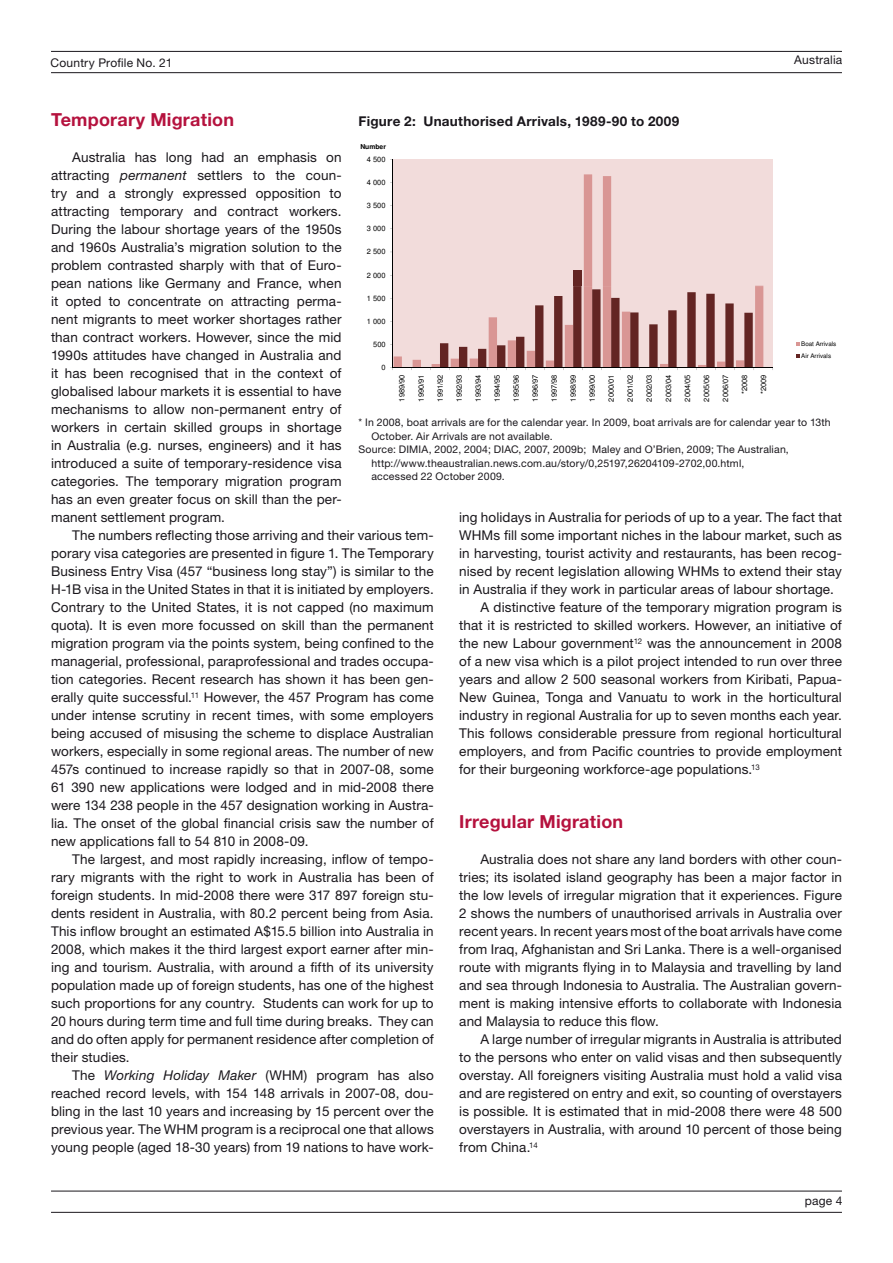
<style>
.page{position:relative;width:893px;height:1263px;background:#fff}
.page>*{position:absolute;margin:0;border:0;box-sizing:border-box;transform-origin:0 0}
.t1{font:700 18px "Helvetica Neue LT Pro";letter-spacing:.01em;color:#b5123e}
.t2{font:13.5px/18px "Helvetica Neue LT Pro";letter-spacing:.01em;color:#1a171c;text-align:justify}
.t3{font:700 13.5px "Helvetica Neue LT Pro";letter-spacing:.02em;color:#1a171c}
.t4{font:12px "Helvetica Neue LT Pro";letter-spacing:.015em;color:#1a171c}
.t5{font:10.5px "Helvetica Neue LT Pro";letter-spacing:.02em;color:#1a171c}
.t6{font:7.5px "Helvetica";color:#000}
.t7{font:700 6.75px "Helvetica";color:#000}
.t8{font:6.15px/12px "Helvetica";color:#000}
.s1{font-style:italic}
</style>
<div class="page">
<hr style="left:51px;top:51px;width:791px;height:1px;background:#1a171c">
<hr style="left:51px;top:72px;width:791px;height:1px;background:#1a171c">
<hr style="left:51px;top:1191px;width:791px;height:1px;background:#1a171c">
<hr style="left:51px;top:1212px;width:791px;height:1px;background:#1a171c">
<div style="left:392px;top:159px;width:381px;height:127px;background:#f2dcdb"></div>
<hr style="left:392px;top:159px;width:1px;height:127px;background:#000">
<div style="left:392px;top:286px;width:381px;height:82px;background:#f2dcdb"></div>
<hr style="left:392px;top:368px;width:381px;height:1px;background:#000">
<svg style="left:390px;top:174px;width:373px;height:196px"></svg>
<p class="t4" style="left:51px;top:56px;width:123px">Country Profile No. 21</p>
<p class="t4" style="left:794px;top:53px;width:50px">Australia</p>
<p class="t7" style="left:525px;top:113px;width:156px">Figure 2: Unauthorised Arrivals, 1989-90 to 2009</p>
<h1 class="t1" style="left:51px;top:108px;width:185px">Temporary Migration</h1>
<p class="t2" style="left:51px;top:148px;width:292px;text-indent:21px">Australia has long had an emphasis on attracting <span class="s1">permanent</span> settlers to the coun&shy;try and a strongly expressed opposition to attracting temporary and contract workers.<br>During the labour shortage years of the 1950s and 1960s Australia’s migration solution to the problem contrasted sharply with that of Euro&shy;pean nations like Germany and France, when it opted to concentrate on attracting perma&shy;nent migrants to meet worker shortages rather than contract workers. However, since the mid 1990s attitudes have changed in Australia and it has been recognised that in the context of globalised labour markets it is essential to have mechanisms to allow non-permanent entry of workers in certain skilled groups in shortage in Australia (e.g. nurses, engineers) and it has introduced a suite of temporary-residence visa categories. The temporary migration program has an even greater focus on skill than the per&shy;manent settlement program.</p>
<p class="t2" style="left:51px;top:526px;width:384px;text-indent:21px">The numbers reflecting those arriving and their various tem&shy;porary visa categories are presented in figure 1. The Temporary Business Entry Visa (457 “business long stay”) is similar to the H-1B visa in the United States in that it is initiated by employers.<br>Contrary to the United States, it is not capped (no maximum quota). It is even more focussed on skill than the permanent migration program via the points system, being confined to the managerial, professional, paraprofessional and trades occupa&shy;tion categories. Recent research has shown it has been gen&shy;erally quite successful.<sup>11</sup> However, the 457 Program has come under intense scrutiny in recent times, with some employers being accused of misusing the scheme to displace Australian workers, especially in some regional areas. The number of new 457s continued to increase rapidly so that in 2007-08, some 61 390 new applications were lodged and in mid-2008 there were 134 238 people in the 457 designation working in Austra&shy;lia. The onset of the global financial crisis saw the number of new applications fall to 54 810 in 2008-09.</p>
<p class="t2" style="left:51px;top:850px;width:384px;text-indent:21px">The largest, and most rapidly increasing, inflow of tempo&shy;rary migrants with the right to work in Australia has been of foreign students. In mid-2008 there were 317 897 foreign stu&shy;dents resident in Australia, with 80.2 percent being from Asia.<br>This inflow brought an estimated A$15.5 billion into Australia in 2008, which makes it the third largest export earner after min&shy;ing and tourism. Australia, with around a fifth of its university population made up of foreign students, has one of the highest such proportions for any country. Students can work for up to 20 hours during term time and full time during breaks. They can and do often apply for permanent residence after completion of their studies.</p>
<p class="t2" style="left:51px;top:1066px;width:384px;text-indent:21px">The <span class="s1">Working Holiday Maker</span> (WHM) program has also reached record levels, with 154 148 arrivals in 2007-08, dou&shy;bling in the last 10 years and increasing by 15 percent over the previous year. The WHM program is a reciprocal one that allows young people (aged 18-30 years) from 19 nations to have work-</p>
<p class="t3" style="left:359px;top:113px;width:322px">Figure 2: Unauthorised Arrivals, 1989-90 to 2009</p>
<p class="t7" style="left:360px;top:144px;width:27px">Number</p>
<p class="t6" style="left:367px;top:156px;width:20px">4 500</p>
<p class="t6" style="left:367px;top:179px;width:20px">4 000</p>
<p class="t6" style="left:367px;top:203px;width:20px">3 500</p>
<p class="t6" style="left:367px;top:226px;width:20px">3 000</p>
<p class="t6" style="left:367px;top:249px;width:20px">2 500</p>
<p class="t6" style="left:367px;top:272px;width:20px">2 000</p>
<p class="t6" style="left:367px;top:295px;width:20px">1 500</p>
<p class="t6" style="left:367px;top:318px;width:20px">1 000</p>
<p class="t8" style="left:801px;top:338px;width:37px">Boat Arrivals<br>Air Arrivals</p>
<p class="t6" style="left:373px;top:342px;width:14px">500</p>
<p class="t6" style="left:381px;top:365px;width:6px">0</p>
<p class="t6" style="left:399px;top:402px;width:28px;rotate:-90deg">1989/90</p>
<p class="t6" style="left:418px;top:402px;width:28px;rotate:-90deg">1990/91</p>
<p class="t6" style="left:437px;top:402px;width:28px;rotate:-90deg">1991/92</p>
<p class="t6" style="left:456px;top:402px;width:28px;rotate:-90deg">1992/93</p>
<p class="t6" style="left:475px;top:402px;width:28px;rotate:-90deg">1993/94</p>
<p class="t6" style="left:494px;top:402px;width:28px;rotate:-90deg">1994/95</p>
<p class="t6" style="left:513px;top:402px;width:28px;rotate:-90deg">1995/96</p>
<p class="t6" style="left:532px;top:402px;width:28px;rotate:-90deg">1996/97</p>
<p class="t6" style="left:551px;top:402px;width:28px;rotate:-90deg">1997/98</p>
<p class="t6" style="left:570px;top:402px;width:28px;rotate:-90deg">1998/99</p>
<p class="t6" style="left:589px;top:402px;width:28px;rotate:-90deg">1999/00</p>
<p class="t6" style="left:608px;top:402px;width:28px;rotate:-90deg">2000/01</p>
<p class="t6" style="left:627px;top:402px;width:28px;rotate:-90deg">2001/02</p>
<p class="t6" style="left:646px;top:402px;width:28px;rotate:-90deg">2002/03</p>
<p class="t6" style="left:665px;top:402px;width:28px;rotate:-90deg">2003/04</p>
<p class="t6" style="left:684px;top:402px;width:28px;rotate:-90deg">2004/05</p>
<p class="t6" style="left:703px;top:402px;width:28px;rotate:-90deg">2005/06</p>
<p class="t6" style="left:722px;top:402px;width:28px;rotate:-90deg">2006/07</p>
<p class="t6" style="left:741px;top:394px;width:21px;rotate:-90deg">*2008</p>
<p class="t6" style="left:761px;top:394px;width:21px;rotate:-90deg">*2009</p>
<p class="t5" style="left:359px;top:416px;width:474px">* In 2008, boat arrivals are for the calendar year. In 2009, boat arrivals are for calendar year to 13th</p>
<p class="t5" style="left:371px;top:430px;width:183px">October. Air Arrivals are not available.</p>
<p class="t5" style="left:359px;top:443px;width:432px">Source: DIMIA, 2002, 2004; DIAC, 2007, 2009b; Maley and O’Brien, 2009; The Australian,</p>
<p class="t5" style="left:371px;top:457px;width:375px">http://www.theaustralian.news.com.au/story/0,25197,26204109-2702,00.html,</p>
<p class="t5" style="left:371px;top:470px;width:135px">accessed 22 October 2009.</p>
<p class="t2" style="left:459px;top:508px;width:384px">ing holidays in Australia for periods of up to a year. The fact that</p>
<p class="t2" style="left:459px;top:526px;width:384px">WHMs fill some important niches in the labour market, such as</p>
<p class="t2" style="left:459px;top:544px;width:384px">in harvesting, tourist activity and restaurants, has been recog-</p>
<p class="t2" style="left:459px;top:562px;width:384px">nised by recent legislation allowing WHMs to extend their stay</p>
<p class="t2" style="left:459px;top:580px;width:376px">in Australia if they work in particular areas of labour shortage.</p>
<p class="t2" style="left:480px;top:598px;width:363px">A distinctive feature of the temporary migration program is</p>
<p class="t2" style="left:459px;top:616px;width:384px">that it is restricted to skilled workers. However, an initiative of</p>
<p class="t2" style="left:459px;top:634px;width:384px">the new Labour government<sup>12</sup> was the announcement in 2008</p>
<p class="t2" style="left:459px;top:652px;width:384px">of a new visa which is a pilot project intended to run over three</p>
<p class="t2" style="left:459px;top:670px;width:384px">years and allow 2 500 seasonal workers from Kiribati, Papua-</p>
<p class="t2" style="left:459px;top:688px;width:384px">New Guinea, Tonga and Vanuatu to work in the horticultural</p>
<p class="t2" style="left:459px;top:706px;width:384px">industry in regional Australia for up to seven months each year.</p>
<p class="t2" style="left:459px;top:724px;width:384px">This follows considerable pressure from regional horticultural</p>
<p class="t2" style="left:459px;top:742px;width:384px">employers, and from Pacific countries to provide employment</p>
<p class="t2" style="left:459px;top:760px;width:302px">for their burgeoning workforce-age populations.<sup>13</sup></p>
<h1 class="t1" style="left:459px;top:810px;width:165px">Irregular Migration</h1>
<p class="t2" style="left:459px;top:850px;width:384px;text-indent:21px">Australia does not share any land borders with other coun&shy;tries; its isolated island geography has been a major factor in the low levels of irregular migration that it experiences. Figure 2 shows the numbers of unauthorised arrivals in Australia over recent years. In recent years most of the boat arrivals have come from Iraq, Afghanistan and Sri Lanka. There is a well-organised route with migrants flying in to Malaysia and travelling by land and sea through Indonesia to Australia. The Australian govern&shy;ment is making intensive efforts to collaborate with Indonesia and Malaysia to reduce this flow.</p>
<p class="t2" style="left:459px;top:1030px;width:384px;text-indent:21px">A large number of irregular migrants in Australia is attributed to the persons who enter on valid visas and then subsequently overstay. All foreigners visiting Australia must hold a valid visa and are registered on entry and exit, so counting of overstayers is possible. It is estimated that in mid-2008 there were 48 500 overstayers in Australia, with around 10 percent of those being from China.<sup>14</sup></p>
<p class="t4" style="left:805px;top:1194px;width:39px">page 4</p>
</div>
